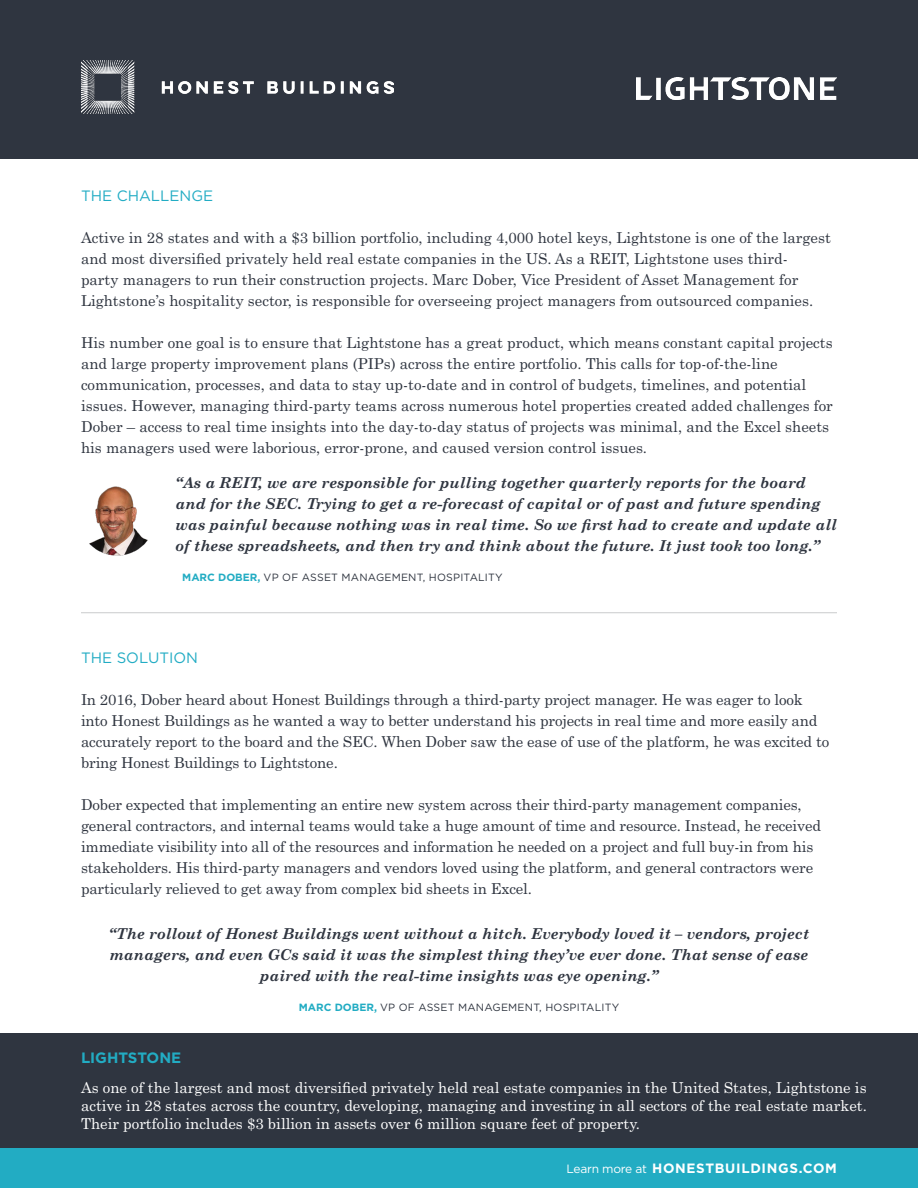
<style>
.page{position:relative;width:918px;height:1188px;background:#fff}
.page>*{position:absolute;margin:0;border:0;box-sizing:border-box;transform-origin:0 0}
.t1{font:15px/21px "Century Schoolbook Std";color:#2f3540}
.t2{font:italic 700 15px/21px "Century Schoolbook Std";color:#2f3540;text-align:center}
.t3{font:15px/18px "Century Schoolbook Std";color:#fff;text-align:justify}
.t4{font:15px "Gotham";color:#22acc4}
.t5{font:700 15px "Gotham";color:#22acc3}
.t6{font:700 13.5px "Gotham";letter-spacing:.05em;color:#fff}
.t7{font:10.5px "Gotham";letter-spacing:.02em;color:#2f3540}
.s1{font-weight:700;color:#22acc3}
.s2{font-weight:400;font-size:12px}
</style>
<div class="page">
<div style="left:0;top:0;width:918px;height:159px;background:#2f3540"></div>
<img style="left:82px;top:61px;width:312px;height:53px">
<hr style="left:81px;top:612px;width:756px;height:1px;background:#939598">
<div style="left:0;top:1034px;width:918px;height:114px;background:#2f3540"></div>
<div style="left:0;top:1148px;width:918px;height:40px;background:#22acc3"></div>
<img style="left:636px;top:77px;width:201px;height:23px">
<img style="left:89px;top:486px;width:59px;height:70px">
<p class="t4" style="left:81px;top:186px;width:134px">THE CHALLENGE</p>
<p class="t1" style="left:81px;top:227px;width:751px">Active in 28 states and with a $3 billion portfolio, including 4,000 hotel keys, Lightstone is one of the largest and most diversified privately held real estate companies in the US. As a REIT, Lightstone uses third-<br>party managers to run their construction projects. Marc Dober, Vice President of Asset Management for Lightstone’s hospitality sector, is responsible for overseeing project managers from outsourced companies.</p>
<p class="t1" style="left:81px;top:332px;width:753px">His number one goal is to ensure that Lightstone has a great product, which means constant capital projects and large property improvement plans (PIPs) across the entire portfolio. This calls for top-of-the-line communication, processes, and data to stay up-to-date and in control of budgets, timelines, and potential issues. However, managing third-party teams across numerous hotel properties created added challenges for Dober – access to real time insights into the day-to-day status of projects was minimal, and the Excel sheets his managers used were laborious, error-prone, and caused version control issues.</p>
<p class="t2" style="left:176px;top:471px;width:663px;text-align:left">“As a REIT, we are responsible for pulling together quarterly reports for the board and for the SEC. Trying to get a re-forecast of capital or of past and future spending was painful because nothing was in real time. So we first had to create and update all of these spreadsheets, and then try and think about the future. It just took too long.”</p>
<p class="t7" style="left:182px;top:570px;width:322px"><span class="s1">MARC DOBER,</span> VP OF ASSET MANAGEMENT, HOSPITALITY</p>
<p class="t4" style="left:81px;top:648px;width:119px">THE SOLUTION</p>
<p class="t1" style="left:81px;top:689px;width:750px">In 2016, Dober heard about Honest Buildings through a third-party project manager. He was eager to look into Honest Buildings as he wanted a way to better understand his projects in real time and more easily and accurately report to the board and the SEC. When Dober saw the ease of use of the platform, he was excited to bring Honest Buildings to Lightstone.</p>
<p class="t1" style="left:81px;top:794px;width:741px">Dober expected that implementing an entire new system across their third-party management companies, general contractors, and internal teams would take a huge amount of time and resource. Instead, he received immediate visibility into all of the resources and information he needed on a project and full buy-in from his stakeholders. His third-party managers and vendors loved using the platform, and general contractors were particularly relieved to get away from complex bid sheets in Excel.</p>
<p class="t2" style="left:109px;top:923px;width:702px">“The rollout of Honest Buildings went without a hitch. Everybody loved it – vendors, project managers, and even GCs said it was the simplest thing they’ve ever done. That sense of ease paired with the real-time insights was eye opening.”</p>
<p class="t7" style="left:299px;top:1001px;width:322px"><span class="s1">MARC DOBER,</span> VP OF ASSET MANAGEMENT, HOSPITALITY</p>
<p class="t5" style="left:81px;top:1049px;width:102px">LIGHTSTONE</p>
<p class="t3" style="left:81px;top:1079px;width:787px">As one of the largest and most diversified privately held real estate companies in the United States, Lightstone is active in 28 states across the country, developing, managing and investing in all sectors of the real estate market.<br>Their portfolio includes $3 billion in assets over 6 million square feet of property.</p>
<p class="t6" style="left:566px;top:1160px;width:272px"><span class="s2">Learn more at</span> HONESTBUILDINGS.COM</p>
</div>
